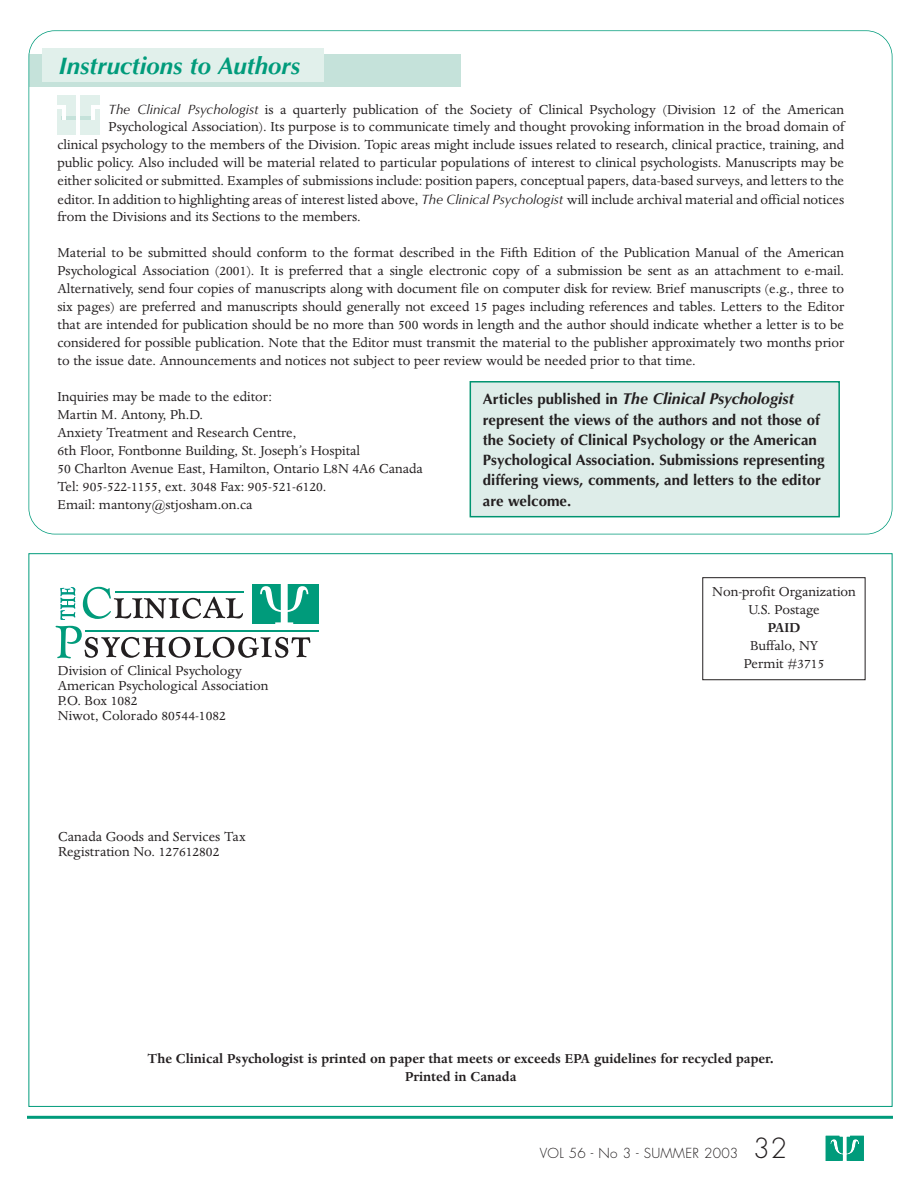
<style>
.page{position:relative;width:918px;height:1188px;background:#fff}
.page>*{position:absolute;margin:0;border:0;box-sizing:border-box;transform-origin:0 0}
.t1{font:italic 700 24px "Optima";color:#009b7b}
.t2{font:italic 700 15.75px "Optima";color:#231f20}
.t3{font:15px/18px "Dante";color:#231f20}
.t4{font:700 15px/20.2px "Optima";color:#231f20}
.t5{font:700 15px/18px "Dante";color:#231f20;text-align:center}
.t6{font:300 13.5px "Futura";letter-spacing:.02em;color:#231f20}
.s1{font-family:"Optima";font-style:italic;font-size:13.5px}
.s2{font-style:normal;font-size:15px}
.s3{font-size:27px}
</style>
<div class="page">
<div style="left:470px;top:382px;width:369px;height:135px;background:#deede9"></div>
<div style="left:470px;top:381px;width:370px;height:136px;border:2px solid #009470"></div>
<div style="left:29px;top:54px;width:432px;height:33px;background:#c5e2da"></div>
<div style="left:42px;top:48px;width:282px;height:33px;background:#e1f0eb"></div>
<hr style="left:27px;top:1116px;width:866px;height:3px;background:#009b7b">
<div style="left:252px;top:584px;width:66px;height:40px;background:#009b7b"></div>
<hr style="left:85px;top:630px;width:233px;height:2px;background:#009b7b">
<svg style="left:56px;top:584px;width:254px;height:74px"></svg>
<div style="left:702px;top:577px;width:164px;height:103px;border:1px solid #231f20"></div>
<svg style="left:826px;top:1135px;width:38px;height:25px"></svg>
<svg style="left:826px;top:1136px;width:37px;height:24px"></svg>
<div style="left:57px;top:95px;width:43px;height:40px;background:#e1f0eb"></div>
<hr style="left:62px;top:116px;width:33px;height:4px;background:#c5e2da">
<hr style="left:76px;top:95px;width:4px;height:40px;background:#fff">
<hr style="left:62px;top:105px;width:4px;height:15px;background:#fff">
<hr style="left:91px;top:106px;width:4px;height:14px;background:#fff">
<svg style="left:57px;top:105px;width:5px;height:4px"></svg>
<svg style="left:91px;top:105px;width:9px;height:4px"></svg>
<h1 class="t1" style="left:59px;top:56px;width:243px">Instructions to Authors</h1>
<p class="t3" style="left:109px;top:102px;width:737px;line-height:16.4px"><span class="s1">The Clinical Psychologist</span> is a quarterly publication of the Society of Clinical Psychology (Division 12 of the American<br>Psychological Association). Its purpose is to communicate timely and thought provoking information in the broad domain of</p>
<p class="t3" style="left:57px;top:136px;width:788px;line-height:18.5px;text-align:justify">clinical psychology to the members of the Division. Topic areas might include issues related to research, clinical practice, training, and public policy. Also included will be material related to particular populations of interest to clinical psychologists. Manuscripts may be either solicited or submitted. Examples of submissions include: position papers, conceptual papers, data-based surveys, and letters to the editor. In addition to highlighting areas of interest listed above, <span class="s1">The Clinical Psychologist</span> will include archival material and official notices</p>
<p class="t3" style="left:57px;top:208px;width:305px">from the Divisions and its Sections to the members.</p>
<p class="t3" style="left:57px;top:244px;width:788px;text-align:justify">Material to be submitted should conform to the format described in the Fifth Edition of the Publication Manual of the American Psychological Association (2001). It is preferred that a single electronic copy of a submission be sent as an attachment to e-mail.<br>Alternatively, send four copies of manuscripts along with document file on computer disk for review. Brief manuscripts (e.g., three to six pages) are preferred and manuscripts should generally not exceed 15 pages including references and tables. Letters to the Editor that are intended for publication should be no more than 500 words in length and the author should indicate whether a letter is to be considered for possible publication. Note that the Editor must transmit the material to the publisher approximately two months prior to the issue date. Announcements and notices not subject to peer review would be needed prior to that time.</p>
<p class="t3" style="left:57px;top:388px;width:367px">Inquiries may be made to the editor:<br>Martin M. Antony, Ph.D.<br>Anxiety Treatment and Research Centre,<br>6th Floor, Fontbonne Building, St. Joseph’s Hospital<br>50 Charlton Avenue East, Hamilton, Ontario L8N 4A6 Canada Tel: 905-522-1155, ext. 3048 Fax: 905-521-6120.<br>Email: mantony@stjosham.on.ca</p>
<p class="t2" style="left:483px;top:393px;width:313px"><span class="s2">Articles published in</span> The Clinical Psychologist</p>
<p class="t4" style="left:483px;top:411px;width:343px">represent the views of the authors and not those of the Society of Clinical Psychology or the American Psychological Association. Submissions representing differing views, comments, and letters to the editor are welcome.</p>
<p class="t3" style="left:58px;top:664px;width:212px;line-height:15px">Division of Clinical Psychology<br>American Psychological Association<br>P.O. Box 1082<br>Niwot, Colorado 80544-1082</p>
<p class="t3" style="left:58px;top:830px;width:189px;line-height:15px">Canada Goods and Services Tax<br>Registration No. 127612802</p>
<p class="t3" style="left:712px;top:584px;width:145px;text-align:center">Non-profit Organization<br>U.S. Postage</p>
<p class="t5" style="left:768px;top:620px;width:34px">PAID</p>
<p class="t3" style="left:744px;top:638px;width:82px;text-align:center">Buffalo, NY<br>Permit #3715</p>
<p class="t5" style="left:148px;top:1051px;width:628px">The Clinical Psychologist is printed on paper that meets or exceeds EPA guidelines for recycled paper.<br>Printed in Canada</p>
<p class="t6" style="left:540px;top:1147px;width:249px">VOL 56 - No 3 - SUMMER 2003 <span class="s3">32</span></p>
</div>
